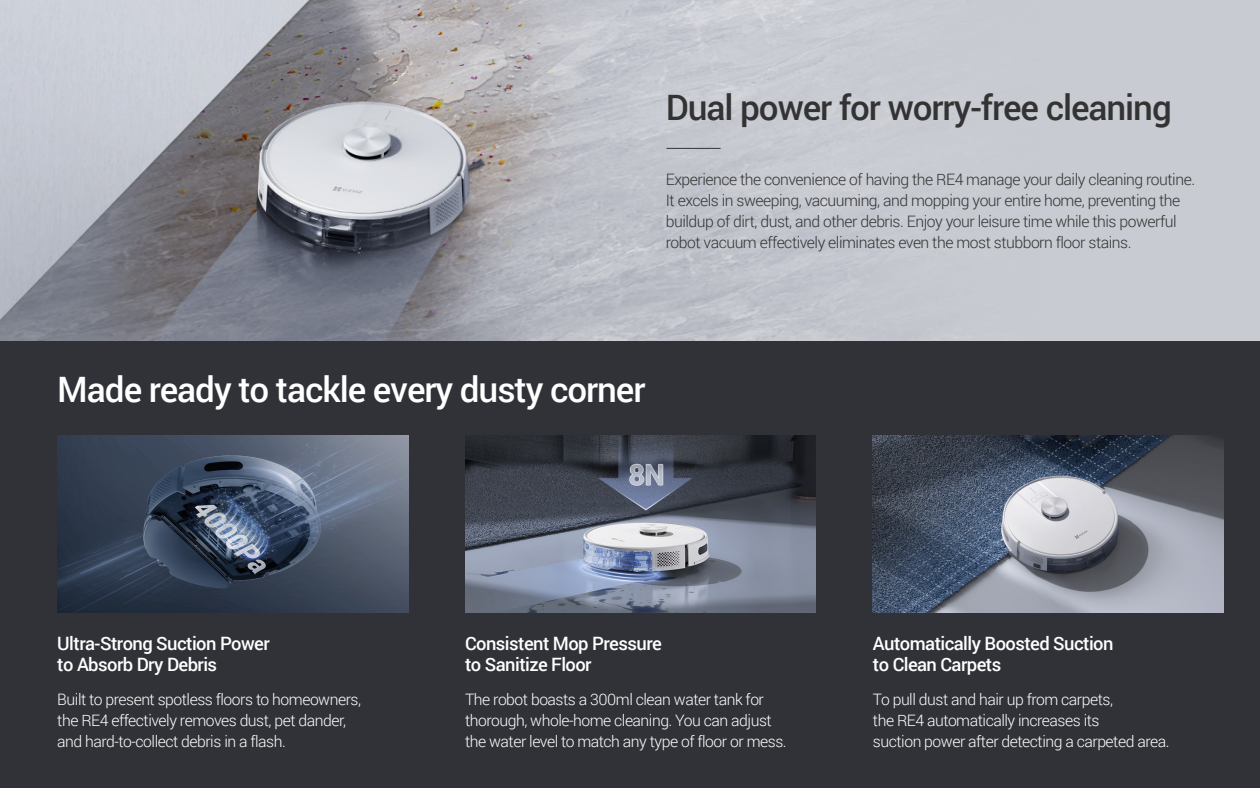
<style>
.page{position:relative;width:1260px;height:788px;background:#fff}
.page>*{position:absolute;margin:0;border:0;box-sizing:border-box;transform-origin:0 0}
.t1{font:500 35px "Roboto";letter-spacing:-.03em;color:#fff}
.t2{font:500 35px "Roboto";letter-spacing:-.03em;color:#333}
.t3{font:500 18.38px/21px "Roboto";letter-spacing:-.03em;color:#fff}
.t4{font:300 15.75px/21px "Roboto";letter-spacing:-.03em;color:#fff}
.t5{font:300 15.75px/21px "Roboto";letter-spacing:-.03em;color:#333}
</style>
<div class="page">
<img style="left:0;top:0;width:701px;height:341px">
<div style="left:701px;top:0;width:559px;height:341px;background:#c8cbd1"></div>
<hr style="left:666px;top:148px;width:55px;height:1px;background:#333">
<div style="left:0;top:341px;width:1260px;height:447px;background:#303237"></div>
<img style="left:57px;top:435px;width:351px;height:177px">
<img style="left:465px;top:435px;width:351px;height:177px">
<img style="left:873px;top:435px;width:351px;height:177px">
<h1 class="t2" style="left:666px;top:83px;width:508px">Dual power for worry-free cleaning</h1>
<p class="t5" style="left:666px;top:168px;width:531px">Experience the convenience of having the RE4 manage your daily cleaning routine.<br>It excels in sweeping, vacuuming, and mopping your entire home, preventing the buildup of dirt, dust, and other debris. Enjoy your leisure time while this powerful robot vacuum effectively eliminates even the most stubborn floor stains.</p>
<h1 class="t1" style="left:57px;top:365px;width:590px">Made ready to tackle every dusty corner</h1>
<p class="t3" style="left:57px;top:632px;width:214px">Ultra-Strong Suction Power to Absorb Dry Debris</p>
<p class="t4" style="left:57px;top:688px;width:305px">Built to present spotless floors to homeowners, the RE4 effectively removes dust, pet dander, and hard-to-collect debris in a flash.</p>
<p class="t3" style="left:465px;top:632px;width:198px">Consistent Mop Pressure to Sanitize Floor</p>
<p class="t4" style="left:465px;top:688px;width:323px">The robot boasts a 300ml clean water tank for thorough, whole-home cleaning. You can adjust the water level to match any type of floor or mess.</p>
<p class="t3" style="left:873px;top:632px;width:242px">Automatically Boosted Suction to Clean Carpets</p>
<p class="t4" style="left:873px;top:688px;width:298px">To pull dust and hair up from carpets,<br>the RE4 automatically increases its<br>suction power after detecting a carpeted area.</p>
</div>
